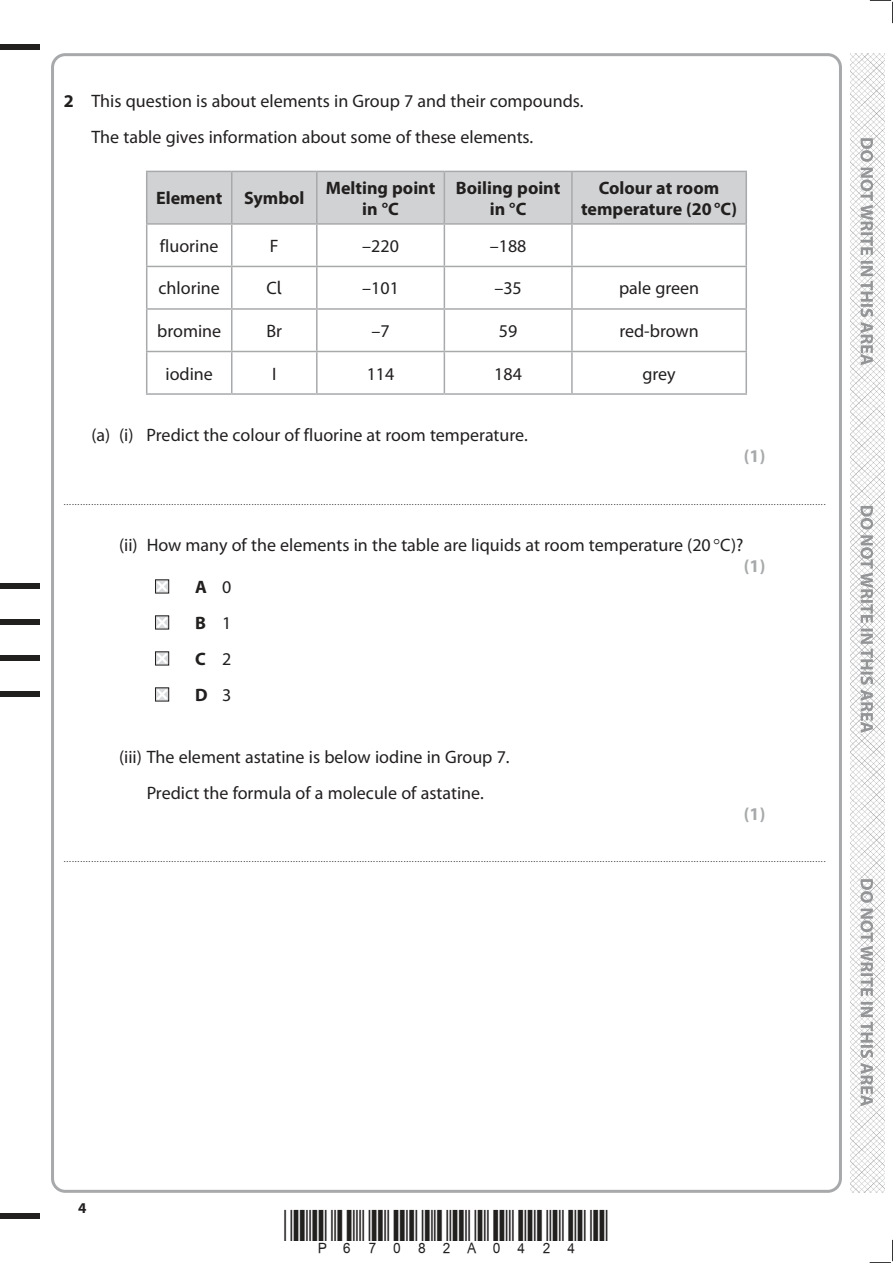
<style>
.page{position:relative;width:893px;height:1263px;background:#fff}
.page>*{position:absolute;margin:0;border:0;box-sizing:border-box;transform-origin:0 0}
.t1{font:18px/36px "Myriad Pro";color:#221f1f}
.t2{font:700 18px/21px "Myriad Pro";color:#221f1f;text-align:center}
.t3{font:700 18px "Myriad Pro";color:#a7a9ab}
.t4{font:700 15px "Myriad Pro";color:#221f1f}
.t5{font:9px "Myriad Pro";color:#221f1f}
.s1{font-weight:700}
.s2{font-family:"Trebuchet MS"}
.s3{font-weight:400}
</style>
<div class="page">
<div style="left:0;top:44px;width:40px;height:5px;background:#221f1f"></div>
<div style="left:0;top:1214px;width:40px;height:5px;background:#221f1f"></div>
<svg style="left:870px;top:0;width:23px;height:23px"></svg>
<svg style="left:870px;top:1240px;width:23px;height:23px"></svg>
<img style="left:850px;top:53px;width:34px;height:1140px">
<svg style="left:860px;top:138px;width:13px;height:968px"></svg>
<div style="left:147px;top:172px;width:598px;height:51px;background:#d1d2d4"></div>
<hr style="left:146px;top:171px;width:86px;height:1px;background:#a7a9ab">
<hr style="left:146px;top:172px;width:1px;height:51px;background:#a7a9ab">
<hr style="left:232px;top:171px;width:85px;height:1px;background:#a7a9ab">
<hr style="left:231px;top:172px;width:1px;height:51px;background:#a7a9ab">
<hr style="left:317px;top:171px;width:127px;height:1px;background:#a7a9ab">
<hr style="left:316px;top:172px;width:2px;height:51px;background:#a7a9ab">
<hr style="left:444px;top:171px;width:128px;height:1px;background:#a7a9ab">
<hr style="left:444px;top:172px;width:1px;height:51px;background:#a7a9ab">
<hr style="left:572px;top:171px;width:175px;height:1px;background:#a7a9ab">
<hr style="left:571px;top:172px;width:2px;height:51px;background:#a7a9ab">
<hr style="left:745px;top:172px;width:2px;height:51px;background:#a7a9ab">
<hr style="left:146px;top:223px;width:86px;height:2px;background:#a7a9ab">
<hr style="left:146px;top:225px;width:1px;height:41px;background:#a7a9ab">
<hr style="left:232px;top:223px;width:85px;height:2px;background:#a7a9ab">
<hr style="left:231px;top:225px;width:1px;height:41px;background:#a7a9ab">
<hr style="left:317px;top:223px;width:127px;height:2px;background:#a7a9ab">
<hr style="left:316px;top:225px;width:2px;height:41px;background:#a7a9ab">
<hr style="left:444px;top:223px;width:128px;height:2px;background:#a7a9ab">
<hr style="left:444px;top:225px;width:1px;height:41px;background:#a7a9ab">
<hr style="left:572px;top:223px;width:175px;height:2px;background:#a7a9ab">
<hr style="left:571px;top:225px;width:2px;height:41px;background:#a7a9ab">
<hr style="left:745px;top:225px;width:2px;height:41px;background:#a7a9ab">
<hr style="left:146px;top:266px;width:86px;height:1px;background:#a7a9ab">
<hr style="left:146px;top:267px;width:1px;height:41px;background:#a7a9ab">
<hr style="left:232px;top:266px;width:85px;height:1px;background:#a7a9ab">
<hr style="left:231px;top:267px;width:1px;height:41px;background:#a7a9ab">
<hr style="left:317px;top:266px;width:127px;height:1px;background:#a7a9ab">
<hr style="left:316px;top:267px;width:2px;height:41px;background:#a7a9ab">
<hr style="left:444px;top:266px;width:128px;height:1px;background:#a7a9ab">
<hr style="left:444px;top:267px;width:1px;height:41px;background:#a7a9ab">
<hr style="left:572px;top:266px;width:175px;height:1px;background:#a7a9ab">
<hr style="left:571px;top:267px;width:2px;height:41px;background:#a7a9ab">
<hr style="left:745px;top:267px;width:2px;height:41px;background:#a7a9ab">
<hr style="left:146px;top:308px;width:86px;height:2px;background:#a7a9ab">
<hr style="left:146px;top:310px;width:1px;height:41px;background:#a7a9ab">
<hr style="left:232px;top:308px;width:85px;height:2px;background:#a7a9ab">
<hr style="left:231px;top:310px;width:1px;height:41px;background:#a7a9ab">
<hr style="left:317px;top:308px;width:127px;height:2px;background:#a7a9ab">
<hr style="left:316px;top:310px;width:2px;height:41px;background:#a7a9ab">
<hr style="left:444px;top:308px;width:128px;height:2px;background:#a7a9ab">
<hr style="left:444px;top:310px;width:1px;height:41px;background:#a7a9ab">
<hr style="left:572px;top:308px;width:175px;height:2px;background:#a7a9ab">
<hr style="left:571px;top:310px;width:2px;height:41px;background:#a7a9ab">
<hr style="left:745px;top:310px;width:2px;height:41px;background:#a7a9ab">
<hr style="left:146px;top:351px;width:86px;height:1px;background:#a7a9ab">
<hr style="left:146px;top:352px;width:1px;height:41px;background:#a7a9ab">
<hr style="left:232px;top:351px;width:85px;height:1px;background:#a7a9ab">
<hr style="left:231px;top:352px;width:1px;height:41px;background:#a7a9ab">
<hr style="left:317px;top:351px;width:127px;height:1px;background:#a7a9ab">
<hr style="left:316px;top:352px;width:2px;height:41px;background:#a7a9ab">
<hr style="left:444px;top:351px;width:128px;height:1px;background:#a7a9ab">
<hr style="left:444px;top:352px;width:1px;height:41px;background:#a7a9ab">
<hr style="left:572px;top:351px;width:175px;height:1px;background:#a7a9ab">
<hr style="left:571px;top:352px;width:2px;height:41px;background:#a7a9ab">
<hr style="left:745px;top:352px;width:2px;height:41px;background:#a7a9ab">
<hr style="left:146px;top:393px;width:86px;height:2px;background:#a7a9ab">
<hr style="left:232px;top:393px;width:85px;height:2px;background:#a7a9ab">
<hr style="left:317px;top:393px;width:127px;height:2px;background:#a7a9ab">
<hr style="left:444px;top:393px;width:128px;height:2px;background:#a7a9ab">
<hr style="left:572px;top:393px;width:175px;height:2px;background:#a7a9ab">
<svg style="left:155px;top:579px;width:15px;height:15px"></svg>
<svg style="left:155px;top:615px;width:15px;height:15px"></svg>
<svg style="left:155px;top:651px;width:15px;height:15px"></svg>
<svg style="left:155px;top:687px;width:15px;height:15px"></svg>
<div style="left:0;top:583px;width:40px;height:6px;background:#221f1f"></div>
<div style="left:0;top:619px;width:40px;height:6px;background:#221f1f"></div>
<div style="left:0;top:655px;width:40px;height:6px;background:#221f1f"></div>
<div style="left:0;top:691px;width:40px;height:6px;background:#221f1f"></div>
<h1 class="t1" style="left:91px;top:85px;width:494px;text-indent:-28px"><span class="s1">2</span> This question is about elements in Group 7 and their compounds.<br>The table gives information about some of these elements.</h1>
<h1 class="t2" style="left:156px;top:189px;width:150px">Element Symbol</h1>
<h1 class="t2" style="left:326px;top:179px;width:111px">Melting point in °C</h1>
<h1 class="t2" style="left:456px;top:179px;width:106px">Boiling point in °C</h1>
<h1 class="t2" style="left:581px;top:179px;width:157px">Colour at room temperature (20 °C)</h1>
<h1 class="t1" style="left:160px;top:229px;width:60px">fluorine</h1>
<h1 class="t1" style="left:270px;top:229px;width:10px">F</h1>
<h1 class="t1" style="left:362px;top:229px;width:38px">–220</h1>
<h1 class="t1" style="left:490px;top:229px;width:38px">–188</h1>
<h1 class="t1" style="left:159px;top:272px;width:63px">chlorine</h1>
<h1 class="t1" style="left:266px;top:272px;width:17px">C<span class="s2">l</span></h1>
<h1 class="t1" style="left:362px;top:272px;width:38px">–101</h1>
<h1 class="t1" style="left:494px;top:272px;width:29px">–35</h1>
<h1 class="t1" style="left:619px;top:272px;width:82px">pale green</h1>
<h1 class="t1" style="left:157px;top:314px;width:66px">bromine</h1>
<h1 class="t1" style="left:266px;top:314px;width:17px">Br</h1>
<h1 class="t1" style="left:371px;top:314px;width:20px">–7</h1>
<h1 class="t1" style="left:499px;top:314px;width:20px">59</h1>
<h1 class="t1" style="left:619px;top:314px;width:81px">red-brown</h1>
<h1 class="t1" style="left:165px;top:357px;width:49px">iodine</h1>
<h1 class="t1" style="left:272px;top:357px;width:6px">I</h1>
<h1 class="t1" style="left:367px;top:357px;width:29px">114</h1>
<h1 class="t1" style="left:494px;top:357px;width:29px">184</h1>
<h1 class="t1" style="left:642px;top:357px;width:35px">grey</h1>
<h1 class="t1" style="left:91px;top:419px;width:438px">(a) (i) Predict the colour of fluorine at room temperature.</h1>
<h1 class="t3" style="left:744px;top:449px;width:23px">(1)</h1>
<p class="t5" style="left:64px;top:498px;width:763px">....................................................................................................................................................................................................................................................................................</p>
<h1 class="t1" style="left:119px;top:529px;width:626px">(ii) How many of the elements in the table are liquids at room temperature (20 C)?</h1>
<h1 class="t3" style="left:744px;top:559px;width:23px">(1)</h1>
<h1 class="t2" style="left:195px;top:571px;width:38px;line-height:36px;text-align:justify">A <span class="s3">0<br></span>B <span class="s3">1<br></span>C <span class="s3">2<br></span>D <span class="s3">3</span></h1>
<h1 class="t1" style="left:119px;top:740px;width:392px;text-align:center">(iii) The element astatine is below iodine in Group 7.<br>Predict the formula of a molecule of astatine.</h1>
<h1 class="t3" style="left:744px;top:807px;width:23px">(1)</h1>
<p class="t5" style="left:64px;top:856px;width:763px">....................................................................................................................................................................................................................................................................................</p>
<h2 class="t4" style="left:78px;top:1201px;width:10px">4</h2>
</div>
